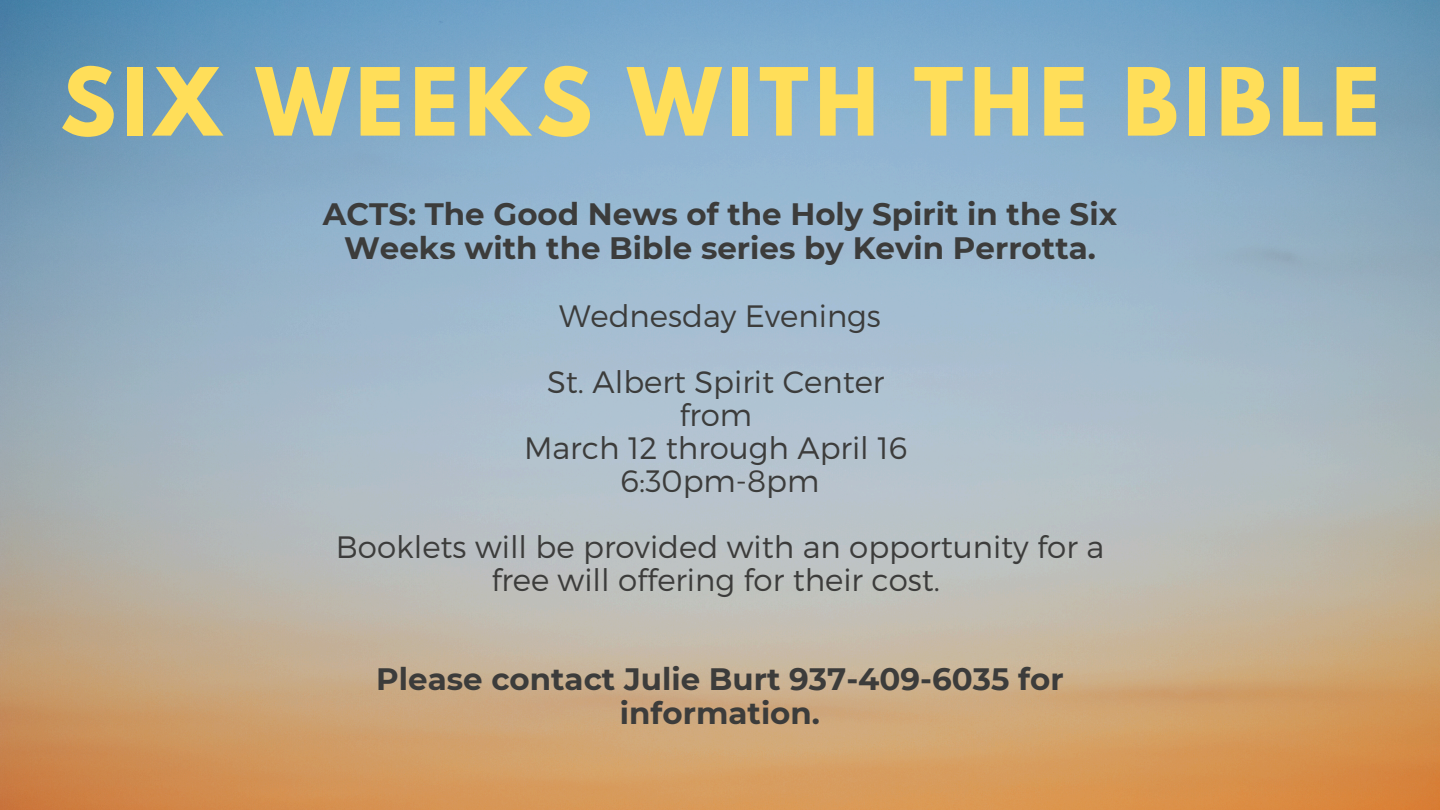
<style>
.page{position:relative;width:1440px;height:810px;background:#fff}
.page>*{position:absolute;margin:0;border:0;box-sizing:border-box;transform-origin:0 0}
.t1{font:700 83.2px "League Spartan";letter-spacing:.075em;color:#ffde59}
.t2{font:300 30.9px/33px "Montserrat";color:#3c3c3b;text-align:center}
.t3{font:700 30.9px/34.5px "Montserrat";color:#3c3c3b;text-align:center}
</style>
<div class="page">
<img style="left:0;top:0;width:1440px;height:810px">
<p class="t1" style="left:60px;top:61px;width:1321px">SIX WEEKS WITH THE BIBLE</p>
<h1 class="t3" style="left:323px;top:196px;width:796px">ACTS: The Good News of the Holy Spirit in the Six<br>Weeks with the Bible series by Kevin Perrotta.</h1>
<p class="t2" style="left:559px;top:298px;width:323px">Wednesday Evenings</p>
<p class="t2" style="left:547px;top:364px;width:339px">St. Albert Spirit Center</p>
<p class="t2" style="left:679px;top:397px;width:74px">from</p>
<p class="t2" style="left:524px;top:430px;width:385px">March 12 through April 16</p>
<p class="t2" style="left:621px;top:463px;width:200px">6:30pm-8pm</p>
<p class="t2" style="left:336px;top:529px;width:770px">Booklets will be provided with an opportunity for a free will offering for their cost.</p>
<p class="t3" style="left:376px;top:661px;width:689px">Please contact Julie Burt 937-409-6035 for information.</p>
</div>
